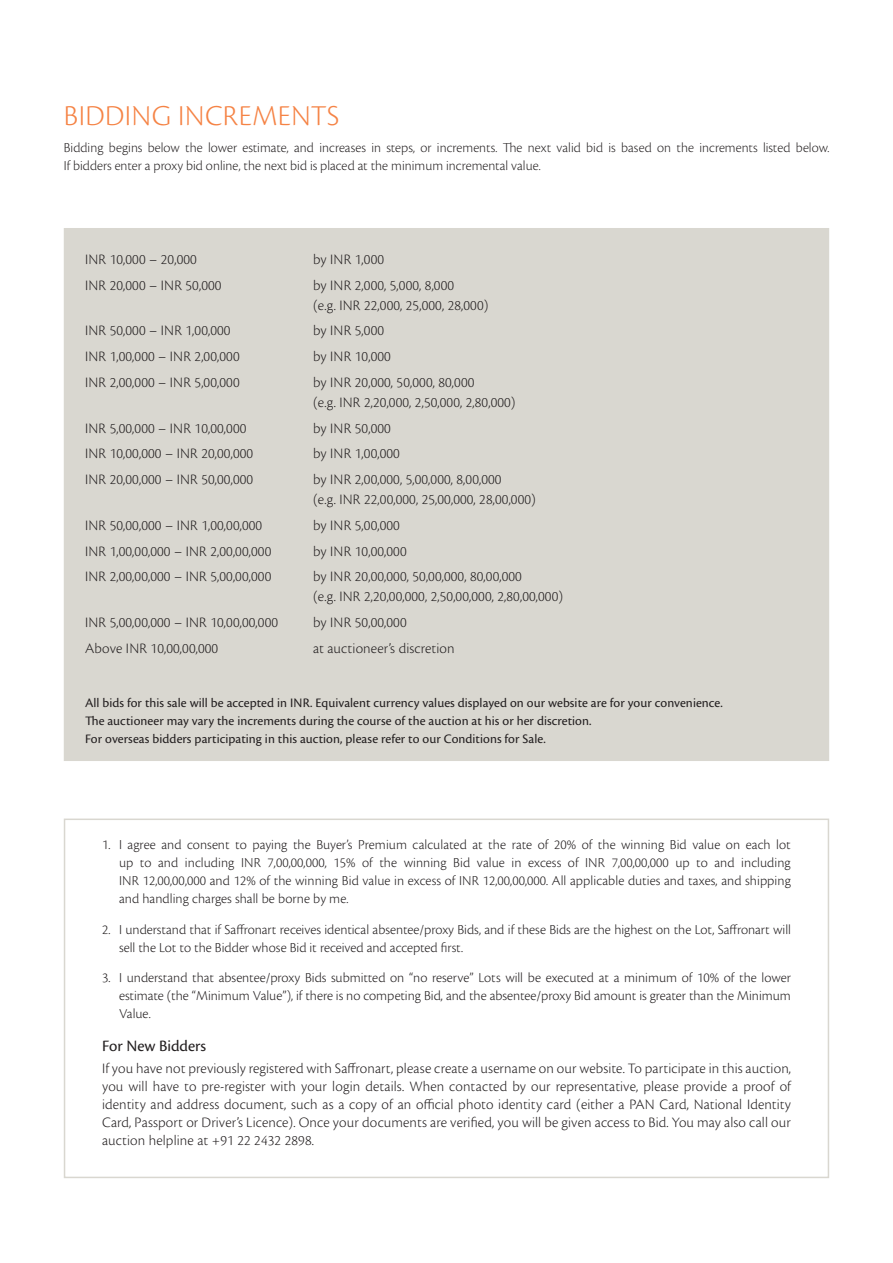
<style>
.page{position:relative;width:893px;height:1263px;background:#fff}
.page>*{position:absolute;margin:0;border:0;box-sizing:border-box;transform-origin:0 0}
.t1{font:300 30px "Cronos Pro";letter-spacing:.015em;color:#f58345}
.t2{font:16.5px "Cronos Pro";color:#231f20}
.t3{font:300 15px/18px "Cronos Pro";letter-spacing:.01em;color:#231f20}
.t4{font:300 14.25px/18px "Cronos Pro";color:#231f20;text-align:justify}
.t5{font:14.25px/18px "Cronos Pro Lt Subh";letter-spacing:.005em;color:#231f20}
.t6{font:13.5px/18px "Cronos Pro";letter-spacing:.005em;color:#231f20}
</style>
<div class="page">
<div style="left:64px;top:228px;width:765px;height:533px;background:#d9d7d0"></div>
<div style="left:64px;top:818px;width:765px;height:360px;border:2px solid #d9d7d0"></div>
<p class="t1" style="left:64px;top:99px;width:277px">BIDDING INCREMENTS</p>
<p class="t5" style="left:64px;top:138px;width:767px">Bidding begins below the lower estimate, and increases in steps, or increments. The next valid bid is based on the increments listed below.<br>If bidders enter a proxy bid online, the next bid is placed at the minimum incremental value.</p>
<p class="t3" style="left:85px;top:250px;width:113px">INR 10,000 – 20,000</p>
<p class="t3" style="left:313px;top:250px;width:72px">by INR 1,000</p>
<p class="t3" style="left:85px;top:276px;width:138px">INR 20,000 – INR 50,000</p>
<p class="t3" style="left:313px;top:275px;width:177px;line-height:19.5px">by INR 2,000, 5,000, 8,000<br>(e.g. INR 22,000, 25,000, 28,000)</p>
<p class="t3" style="left:85px;top:322px;width:147px">INR 50,000 – INR 1,00,000</p>
<p class="t3" style="left:313px;top:322px;width:72px">by INR 5,000</p>
<p class="t3" style="left:85px;top:347px;width:156px">INR 1,00,000 – INR 2,00,000</p>
<p class="t3" style="left:313px;top:347px;width:79px">by INR 10,000</p>
<p class="t3" style="left:85px;top:373px;width:156px">INR 2,00,000 – INR 5,00,000</p>
<p class="t3" style="left:313px;top:373px;width:204px;line-height:19.5px">by INR 20,000, 50,000, 80,000<br>(e.g. INR 2,20,000, 2,50,000, 2,80,000)</p>
<p class="t3" style="left:85px;top:419px;width:163px">INR 5,00,000 – INR 10,00,000</p>
<p class="t3" style="left:313px;top:419px;width:79px">by INR 50,000</p>
<p class="t3" style="left:85px;top:445px;width:170px">INR 10,00,000 – INR 20,00,000</p>
<p class="t3" style="left:313px;top:445px;width:88px">by INR 1,00,000</p>
<p class="t3" style="left:85px;top:470px;width:170px">INR 20,00,000 – INR 50,00,000</p>
<p class="t3" style="left:313px;top:470px;width:224px;line-height:19.5px">by INR 2,00,000, 5,00,000, 8,00,000<br>(e.g. INR 22,00,000, 25,00,000, 28,00,000)</p>
<p class="t3" style="left:85px;top:516px;width:179px">INR 50,00,000 – INR 1,00,00,000</p>
<p class="t3" style="left:313px;top:516px;width:88px">by INR 5,00,000</p>
<p class="t3" style="left:85px;top:542px;width:188px">INR 1,00,00,000 – INR 2,00,00,000</p>
<p class="t3" style="left:313px;top:542px;width:95px">by INR 10,00,000</p>
<p class="t3" style="left:85px;top:568px;width:188px">INR 2,00,00,000 – INR 5,00,00,000</p>
<p class="t3" style="left:313px;top:567px;width:252px;line-height:19.5px">by INR 20,00,000, 50,00,000, 80,00,000<br>(e.g. INR 2,20,00,000, 2,50,00,000, 2,80,00,000)</p>
<p class="t3" style="left:85px;top:613px;width:194px">INR 5,00,00,000 – INR 10,00,00,000</p>
<p class="t3" style="left:313px;top:613px;width:95px">by INR 50,00,000</p>
<p class="t3" style="left:85px;top:639px;width:135px">Above INR 10,00,00,000</p>
<p class="t3" style="left:313px;top:639px;width:143px">at auctioneer’s discretion</p>
<p class="t6" style="left:85px;top:694px;width:639px">All bids for this sale will be accepted in INR. Equivalent currency values displayed on our website are for your convenience.<br>The auctioneer may vary the increments during the course of the auction at his or her discretion.<br>For overseas bidders participating in this auction, please refer to our Conditions for Sale.</p>
<p class="t4" style="left:119px;top:835px;width:673px;text-indent:-17px">1. I agree and consent to paying the Buyer’s Premium calculated at the rate of 20% of the winning Bid value on each lot up to and including INR 7,00,00,000, 15% of the winning Bid value in excess of INR 7,00,00,000 up to and including INR 12,00,00,000 and 12% of the winning Bid value in excess of INR 12,00,00,000. All applicable duties and taxes, and shipping and handling charges shall be borne by me.</p>
<p class="t4" style="left:119px;top:920px;width:673px;text-indent:-17px">2. I understand that if Saffronart receives identical absentee/proxy Bids, and if these Bids are the highest on the Lot, Saffronart will sell the Lot to the Bidder whose Bid it received and accepted first.</p>
<p class="t4" style="left:119px;top:969px;width:673px;text-indent:-17px">3. I understand that absentee/proxy Bids submitted on “no reserve” Lots will be executed at a minimum of 10% of the lower estimate (the “Minimum Value”), if there is no competing Bid, and the absentee/proxy Bid amount is greater than the Minimum Value.</p>
<p class="t2" style="left:102px;top:1036px;width:106px">For New Bidders</p>
<p class="t3" style="left:102px;top:1059px;width:690px;text-align:justify">If you have not previously registered with Saffronart, please create a username on our website. To participate in this auction, you will have to pre-register with your login details. When contacted by our representative, please provide a proof of identity and address document, such as a copy of an official photo identity card (either a PAN Card, National Identity Card, Passport or Driver’s Licence). Once your documents are verified, you will be given access to Bid. You may also call our auction helpline at +91 22 2432 2898.</p>
</div>
